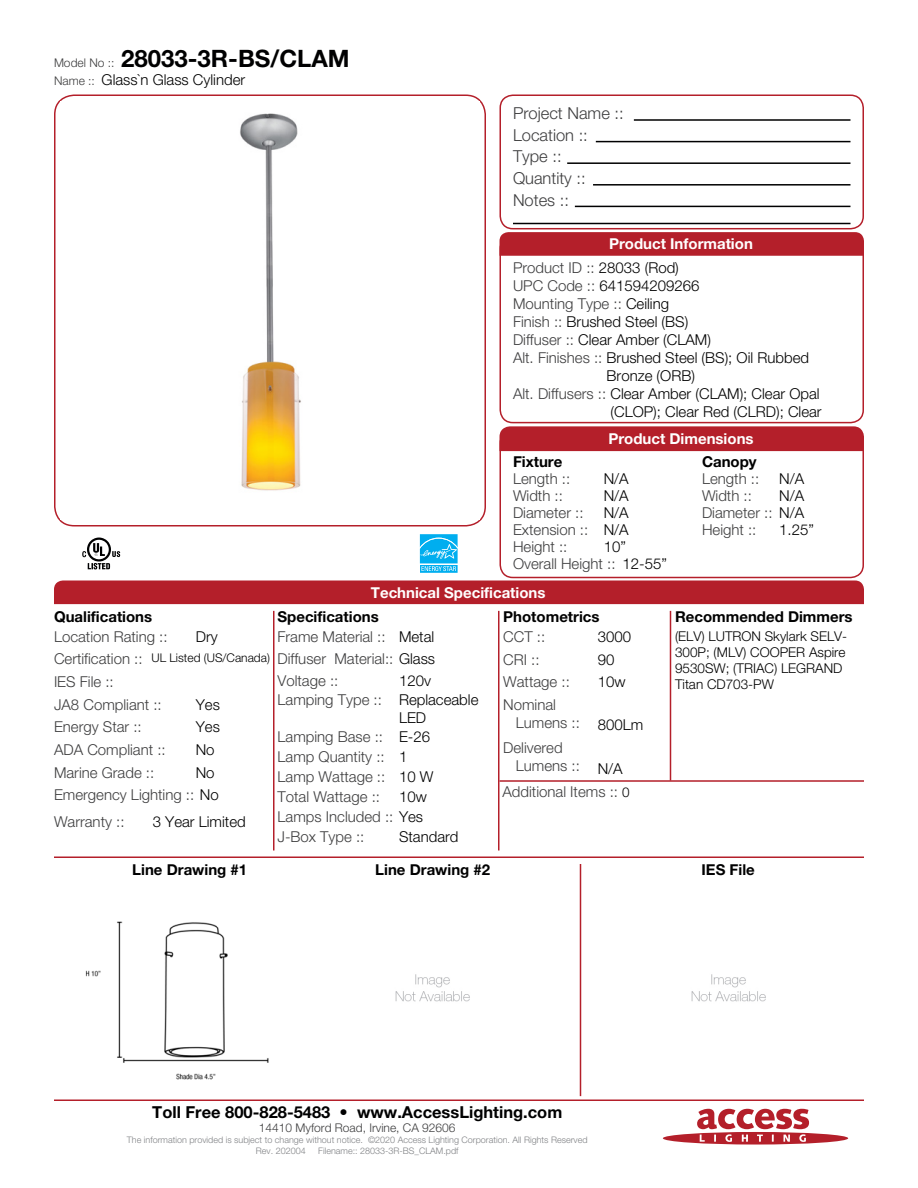
<style>
.page{position:relative;width:918px;height:1188px;background:#fff}
.page>*{position:absolute;margin:0;border:0;box-sizing:border-box;transform-origin:0 0}
.t1{font:700 24px "Helvetica Neue LT Std";color:#000001}
.Left_Justify{font:300 16.5px "Helvetica Neue LT Std";color:#3e3e3f}
.t2{font:700 16.5px "Helvetica Neue LT Std";color:#000001}
.Left_Justify-2{font:300 15px/18px "Helvetica Neue LT Std";color:#3e3e3f}
.Left_Justify-3{font:300 15px/18px "Helvetica Neue LT Std";color:#000001}
.Left_Justify-4{font:700 15px "Helvetica Neue LT Std";color:#000001}
.t3{font:700 15px "Helvetica Neue LT Std";color:#fff}
.Left_Justify-5{font:300 13.5px/16.2px "Helvetica Neue LT Std";color:#000001}
.t4{font:300 12px "Helvetica Neue LT Std";color:#3e3e3f}
.Left_Justify-6{font:300 12px "Helvetica Neue LT Std";color:#000001}
.t5{font:300 9px "Helvetica Neue LT Std";color:#808285}
.s1{font-weight:300;font-size:12px;color:#3e3e3f}
.s2{font-size:12px;color:#3e3e3f}
.s3{color:#000001}
.s4{color:#3e3e3f}
.s5{font-size:13.5px;color:#000001}
</style>
<div class="page">
<svg style="left:663px;top:1109px;width:185px;height:36px"></svg>
<div style="left:499px;top:94px;width:365px;height:135px;border:2px solid #b41f2a;border-radius:13px"></div>
<div style="left:499px;top:235px;width:365px;height:188px;border:2px solid #b41f2a;border-radius:13px"></div>
<div style="left:499px;top:430px;width:365px;height:148px;border:2px solid #b41f2a;border-radius:13px"></div>
<hr style="left:634px;top:119px;width:217px;height:2px;background:#000001">
<hr style="left:596px;top:141px;width:254px;height:1px;background:#000001">
<hr style="left:593px;top:184px;width:258px;height:2px;background:#000001">
<hr style="left:567px;top:162px;width:283px;height:2px;background:#000001">
<hr style="left:575px;top:206px;width:275px;height:1px;background:#000001">
<hr style="left:513px;top:223px;width:337px;height:1px;background:#000001">
<svg style="left:500px;top:232px;width:364px;height:24px;background:#b5232d"></svg>
<div style="left:500px;top:426px;width:364px;height:25px;background:#b41f2a"></div>
<div style="left:54px;top:580px;width:810px;height:24px;background:#b41f2a"></div>
<hr style="left:54px;top:856px;width:810px;height:2px;background:#b41f2a">
<hr style="left:54px;top:1100px;width:810px;height:1px;background:#b41f2a">
<hr style="left:670px;top:611px;width:1px;height:170px;background:#b41f2a">
<hr style="left:580px;top:864px;width:1px;height:232px;background:#b41f2a">
<hr style="left:498px;top:611px;width:2px;height:239px;background:#b41f2a">
<hr style="left:273px;top:611px;width:1px;height:239px;background:#b41f2a">
<div style="left:54px;top:94px;width:432px;height:432px;border:2px solid #b41f2a;border-radius:20px"></div>
<hr style="left:500px;top:780px;width:364px;height:2px;background:#b41f2a">
<img style="left:61px;top:113px;width:418px;height:407px">
<svg style="left:82px;top:538px;width:39px;height:32px"></svg>
<svg style="left:419px;top:534px;width:39px;height:39px;background:#38bff2"></svg>
<img style="left:85px;top:921px;width:184px;height:159px">
<img style="left:395px;top:974px;width:75px;height:28px">
<img style="left:691px;top:974px;width:75px;height:28px">
<p class="t1" style="left:54px;top:44px;width:297px"><span class="s1">Model No ::</span> 28033-3R-BS/CLAM</p>
<p class="Left_Justify-3" style="left:54px;top:70px;width:193px"><span class="s2">Name ::</span> Glass`n Glass Cylinder</p>
<p class="Left_Justify" style="left:513px;top:103px;width:112px">Project Name ::</p>
<p class="Left_Justify" style="left:513px;top:125px;width:76px">Location ::</p>
<p class="Left_Justify" style="left:513px;top:146px;width:50px">Type ::</p>
<p class="Left_Justify" style="left:513px;top:168px;width:74px">Quantity ::</p>
<p class="Left_Justify" style="left:513px;top:190px;width:57px">Notes ::</p>
<p class="t3" style="left:609px;top:235px;width:145px">Product Information</p>
<p class="Left_Justify-2" style="left:513px;top:259px;width:167px">Product ID :: <span class="s3">28033 (Rod)</span></p>
<p class="Left_Justify-3" style="left:513px;top:277px;width:188px"><span class="s4">UPC Code ::</span> 641594209266</p>
<p class="Left_Justify-2" style="left:513px;top:295px;width:158px">Mounting Type :: <span class="s3">Ceiling</span></p>
<p class="Left_Justify-3" style="left:513px;top:313px;width:177px"><span class="s4">Finish ::</span> Brushed Steel (BS)</p>
<p class="Left_Justify-3" style="left:513px;top:331px;width:200px"><span class="s4">Diffuser ::</span> Clear Amber (CLAM)</p>
<p class="Left_Justify-3" style="left:607px;top:349px;width:204px;text-indent:-94px"><span class="s4">Alt. Finishes ::</span> Brushed Steel (BS); Oil Rubbed<br>Bronze (ORB)</p>
<p class="Left_Justify-3" style="left:513px;top:385px;width:310px;text-align:right"><span class="s4">Alt. Diffusers ::</span> Clear Amber (CLAM); Clear Opal (CLOP); Clear Red (CLRD); Clear</p>
<p class="t3" style="left:608px;top:429px;width:147px">Product Dimensions</p>
<p class="Left_Justify-4" style="left:513px;top:453px;width:51px">Fixture</p>
<p class="Left_Justify-4" style="left:702px;top:453px;width:56px">Canopy</p>
<p class="Left_Justify-2" style="left:513px;top:470px;width:59px">Length ::</p>
<p class="Left_Justify-3" style="left:604px;top:470px;width:27px">N/A</p>
<p class="Left_Justify-2" style="left:702px;top:470px;width:59px">Length ::</p>
<p class="Left_Justify-3" style="left:779px;top:470px;width:27px">N/A</p>
<p class="Left_Justify-2" style="left:513px;top:487px;width:51px">Width ::</p>
<p class="Left_Justify-2" style="left:513px;top:537px;width:56px">Height ::</p>
<p class="Left_Justify-3" style="left:604px;top:487px;width:27px">N/A</p>
<p class="Left_Justify-3" style="left:604px;top:537px;width:24px">10”</p>
<p class="Left_Justify-3" style="left:779px;top:487px;width:27px">N/A</p>
<p class="Left_Justify-2" style="left:702px;top:487px;width:51px">Width ::</p>
<p class="Left_Justify-3" style="left:604px;top:503px;width:27px">N/A</p>
<p class="Left_Justify-2" style="left:702px;top:503px;width:104px">Diameter :: <span class="s3">N/A</span></p>
<p class="Left_Justify-3" style="left:604px;top:520px;width:27px">N/A</p>
<p class="Left_Justify-3" style="left:779px;top:520px;width:36px">1.25”</p>
<p class="Left_Justify-2" style="left:513px;top:503px;width:72px">Diameter ::</p>
<p class="Left_Justify-2" style="left:513px;top:520px;width:77px">Extension ::</p>
<p class="Left_Justify-2" style="left:702px;top:520px;width:56px">Height ::</p>
<p class="Left_Justify-2" style="left:513px;top:554px;width:104px">Overall Height ::</p>
<p class="Left_Justify-3" style="left:622px;top:554px;width:46px">12-55”</p>
<p class="t3" style="left:371px;top:583px;width:176px">Technical Specifications</p>
<p class="Left_Justify-4" style="left:54px;top:607px;width:100px">Qualifications</p>
<p class="Left_Justify-4" style="left:503px;top:607px;width:98px">Photometrics</p>
<p class="Left_Justify-4" style="left:675px;top:607px;width:179px">Recommended Dimmers</p>
<p class="Left_Justify-4" style="left:278px;top:607px;width:103px">Specifications</p>
<p class="Left_Justify-3" style="left:196px;top:627px;width:23px">Dry</p>
<p class="Left_Justify-3" style="left:598px;top:627px;width:35px">3000</p>
<p class="Left_Justify-5" style="left:675px;top:628px;width:174px">(ELV) LUTRON Skylark SELV-<br>300P; (MLV) COOPER Aspire<br>9530SW; (TRIAC) LEGRAND<br>Titan CD703-PW</p>
<p class="Left_Justify-2" style="left:54px;top:627px;width:115px">Location Rating ::</p>
<p class="Left_Justify-2" style="left:503px;top:627px;width:43px">CCT ::</p>
<p class="Left_Justify-2" style="left:503px;top:650px;width:38px">CRI ::</p>
<p class="Left_Justify-2" style="left:503px;top:673px;width:68px">Wattage ::</p>
<p class="Left_Justify-2" style="left:516px;top:695px;width:66px;text-indent:-13px">Nominal<br>Lumens ::</p>
<p class="Left_Justify-2" style="left:516px;top:738px;width:66px;text-indent:-13px">Delivered<br>Lumens ::</p>
<p class="Left_Justify-2" style="left:278px;top:627px;width:110px">Frame Material ::</p>
<p class="Left_Justify-2" style="left:278px;top:671px;width:62px">Voltage ::</p>
<p class="Left_Justify-3" style="left:399px;top:627px;width:37px">Metal</p>
<p class="Left_Justify-3" style="left:399px;top:671px;width:33px">120v</p>
<p class="Left_Justify-2" style="left:54px;top:650px;width:90px">Certification ::</p>
<p class="Left_Justify-2" style="left:54px;top:695px;width:109px">JA8 Compliant ::</p>
<p class="Left_Justify-2" style="left:278px;top:650px;width:159px">Diffuser Material:: <span class="s3">Glass</span></p>
<p class="Left_Justify-2" style="left:278px;top:691px;width:106px">Lamping Type ::</p>
<p class="Left_Justify-2" style="left:278px;top:727px;width:107px">Lamping Base ::</p>
<p class="Left_Justify-2" style="left:278px;top:747px;width:109px">Lamp Quantity ::</p>
<p class="Left_Justify-2" style="left:278px;top:767px;width:109px">Lamp Wattage ::</p>
<p class="Left_Justify-2" style="left:278px;top:787px;width:104px">Total Wattage ::</p>
<p class="Left_Justify-2" style="left:278px;top:808px;width:147px">Lamps Included :: <span class="s3">Yes</span></p>
<p class="Left_Justify-2" style="left:278px;top:828px;width:88px">J-Box Type ::</p>
<p class="Left_Justify-6" style="left:152px;top:651px;width:120px">UL Listed (US/Canada)</p>
<p class="Left_Justify-3" style="left:196px;top:695px;width:26px">Yes</p>
<p class="Left_Justify-3" style="left:196px;top:718px;width:26px">Yes</p>
<p class="Left_Justify-3" style="left:196px;top:740px;width:20px">No</p>
<p class="Left_Justify-3" style="left:196px;top:763px;width:20px">No</p>
<p class="Left_Justify-3" style="left:598px;top:650px;width:18px">90</p>
<p class="Left_Justify-3" style="left:598px;top:673px;width:29px">10w</p>
<p class="Left_Justify-3" style="left:598px;top:716px;width:47px">800Lm</p>
<p class="Left_Justify-3" style="left:598px;top:759px;width:27px">N/A</p>
<p class="Left_Justify-2" style="left:54px;top:673px;width:61px">IES File ::</p>
<p class="Left_Justify-2" style="left:54px;top:718px;width:89px">Energy Star ::</p>
<p class="Left_Justify-2" style="left:54px;top:740px;width:113px">ADA Compliant ::</p>
<p class="Left_Justify-2" style="left:54px;top:763px;width:102px">Marine Grade ::</p>
<p class="Left_Justify-2" style="left:54px;top:786px;width:166px">Emergency Lighting :: <span class="s3">No</span></p>
<p class="Left_Justify-3" style="left:399px;top:691px;width:81px">Replaceable<br>LED</p>
<p class="Left_Justify-3" style="left:399px;top:727px;width:33px">E-26</p>
<p class="Left_Justify-3" style="left:399px;top:747px;width:10px">1</p>
<p class="Left_Justify-3" style="left:399px;top:767px;width:36px">10 W</p>
<p class="Left_Justify-3" style="left:399px;top:787px;width:29px">10w</p>
<p class="Left_Justify-2" style="left:502px;top:782px;width:129px">Additional Items :: <span class="s5">0</span></p>
<p class="Left_Justify-2" style="left:54px;top:813px;width:72px">Warranty ::</p>
<p class="Left_Justify-3" style="left:153px;top:813px;width:95px">3 Year Limited</p>
<p class="Left_Justify-3" style="left:399px;top:828px;width:61px">Standard</p>
<p class="Left_Justify-4" style="left:132px;top:860px;width:116px">Line Drawing #1</p>
<p class="Left_Justify-4" style="left:375px;top:860px;width:116px">Line Drawing #2</p>
<p class="Left_Justify-4" style="left:702px;top:860px;width:55px">IES File</p>
<p class="t2" style="left:152px;top:1101px;width:412px">Toll Free 800-828-5483 • www.AccessLighting.com</p>
<p class="t4" style="left:259px;top:1120px;width:198px">14410 Myford Road, Irvine, CA 92606</p>
<p class="t5" style="left:127px;top:1134px;width:462px">The information provided is subject to change without notice. ©2020 Access Lighting Corporation. All Rights Reserved</p>
<p class="t5" style="left:256px;top:1145px;width:51px">Rev. 202004</p>
<p class="t5" style="left:318px;top:1145px;width:142px">Filename:: 28033-3R-BS_CLAM.pdf</p>
</div>
